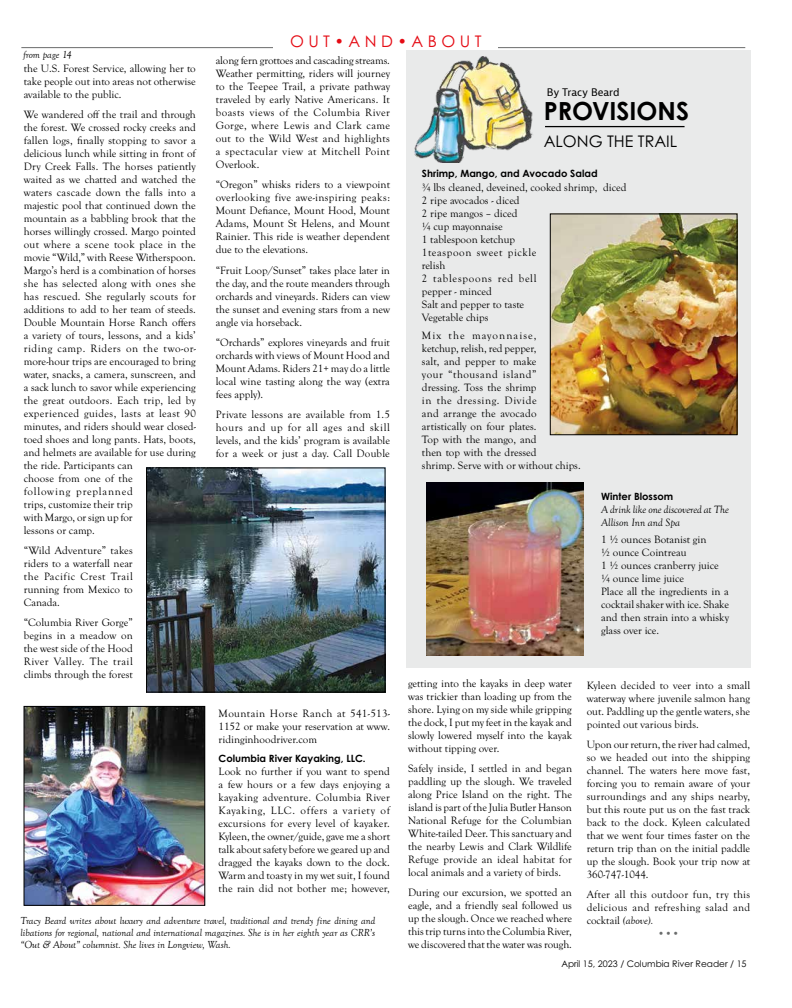
<style>
.page{position:relative;width:792px;height:1008px;background:#fff}
.page>*{position:absolute;margin:0;border:0;box-sizing:border-box;transform-origin:0 0}
.t1{font:700 25px "Century Gothic Pro";color:#000}
.t2{font:16px "Century Gothic Pro";color:#e50b14}
.t3{font:16px "Century Gothic Pro";color:#000}
.t4{font:11px/13px "Goudy Old Sty";color:#000;text-align:justify}
.t5{font:italic 11px/13px "Goudy Old Sty";letter-spacing:-.005em;color:#000}
.t6{font:11px "Goudy Old Sty";color:#6a6c6c}
.t7{font:italic 10.5px/12px "Goudy Old Style T";color:#000;text-align:justify}
.t8{font:10.2px "Bernina Sans";letter-spacing:-.005em;color:#000}
.t9{font:700 10px "Century Gothic Pro";color:#000}
.t10{font:9px "Century Gothic Pro";color:#000}
.s1{font-family:"Goudy Old Style T";font-style:italic}
</style>
<div class="page">
<hr style="left:21px;top:47px;width:724px;height:1px;background:#6a6c6c">
<div style="left:274px;top:35px;width:224px;height:17px;background:#fff"></div>
<div style="left:406px;top:50px;width:344px;height:618px;background:#e9eaea"></div>
<img style="left:414px;top:57px;width:119px;height:105px">
<hr style="left:545px;top:126px;width:140px;height:1px;background:#000">
<img style="left:426px;top:483px;width:158px;height:172px">
<img style="left:552px;top:216px;width:183px;height:217px">
<div style="left:550px;top:214px;width:187px;height:221px;border:1px solid #000"></div>
<img style="left:26px;top:708px;width:177px;height:196px">
<div style="left:24px;top:706px;width:181px;height:200px;border:1px solid #000"></div>
<img style="left:148px;top:470px;width:235px;height:220px">
<div style="left:146px;top:468px;width:239px;height:224px;border:1px solid #000"></div>
<h2 class="t2" style="left:290px;top:32px;width:193px">O U T • A N D • A B O U T</h2>
<p class="t7" style="left:23px;top:49px;width:50px">from page 14</p>
<p class="t4" style="left:24px;top:62px;width:174px">the U.S. Forest Service, allowing her to take people out into areas not otherwise available to the public.</p>
<p class="t4" style="left:24px;top:108px;width:174px;text-align:left">We wandered off the trail and through the forest. We crossed rocky creeks and fallen logs, finally stopping to savor a delicious lunch while sitting in front of Dry Creek Falls. The horses patiently waited as we chatted and watched the waters cascade down the falls into a majestic pool that continued down the mountain as a babbling brook that the horses willingly crossed. Margo pointed out where a scene took place in the movie “Wild,” with Reese Witherspoon.<br>Margo’s herd is a combination of horses she has selected along with ones she has rescued. She regularly scouts for additions to add to her team of steeds.<br>Double Mountain Horse Ranch offers a variety of tours, lessons, and a kids’ riding camp. Riders on the two-or&shy;more-hour trips are encouraged to bring water, snacks, a camera, sunscreen, and a sack lunch to savor while experiencing the great outdoors. Each trip, led by experienced guides, lasts at least 90 minutes, and riders should wear closed&shy;toed shoes and long pants. Hats, boots, and helmets are available for use during the ride. Participants can<br>choose from one of the<br>following preplanned<br>trips, customize their trip<br>with Margo, or sign up for<br>lessons or camp.</p>
<p class="t4" style="left:24px;top:544px;width:111px">“Wild Adventure” takes riders to a waterfall near the Pacific Crest Trail running from Mexico to Canada.</p>
<p class="t4" style="left:24px;top:616px;width:111px">“Columbia River Gorge” begins in a meadow on the west side of the Hood River Valley. The trail climbs through the forest</p>
<p class="t4" style="left:216px;top:54px;width:176px">along fern grottoes and cascading streams.<br>Weather permitting, riders will journey to the Teepee Trail, a private pathway traveled by early Native Americans. It boasts views of the Columbia River Gorge, where Lewis and Clark came out to the Wild West and highlights a spectacular view at Mitchell Point Overlook.</p>
<p class="t4" style="left:216px;top:178px;width:176px">“Oregon” whisks riders to a viewpoint overlooking five awe-inspiring peaks:<br>Mount Defiance, Mount Hood, Mount Adams, Mount St Helens, and Mount Rainier. This ride is weather dependent due to the elevations.</p>
<p class="t4" style="left:216px;top:264px;width:176px">“Fruit Loop/Sunset” takes place later in the day, and the route meanders through orchards and vineyards. Riders can view the sunset and evening stars from a new angle via horseback.</p>
<p class="t4" style="left:216px;top:336px;width:176px">“Orchards” explores vineyards and fruit orchards with views of Mount Hood and Mount Adams. Riders 21+ may do a little local wine tasting along the way (extra fees apply).</p>
<p class="t4" style="left:216px;top:408px;width:176px">Private lessons are available from 1.5 hours and up for all ages and skill levels, and the kids’ program is available for a week or just a day. Call Double</p>
<p class="t4" style="left:219px;top:707px;width:173px">Mountain Horse Ranch at 541-513- 1152 or make your reservation at www. ridinginhoodriver.com</p>
<p class="t9" style="left:219px;top:752px;width:149px">Columbia River Kayaking, LLC.</p>
<p class="t4" style="left:219px;top:765px;width:173px">Look no further if you want to spend a few hours or a few days enjoying a kayaking adventure. Columbia River Kayaking, LLC. offers a variety of excursions for every level of kayaker.<br>Kyleen, the owner/guide, gave me a short talk about safety before we geared up and dragged the kayaks down to the dock.<br>Warm and toasty in my wet suit, I found the rain did not bother me; however,</p>
<p class="t7" style="left:21px;top:915px;width:356px">Tracy Beard writes about luxury and adventure travel, traditional and trendy fine dining and libations for regional, national and international magazines. She is in her eighth year as CRR’s “Out &amp; About” columnist. She lives in Longview, Wash.</p>
<p class="t8" style="left:547px;top:85px;width:74px">By Tracy Beard</p>
<h1 class="t1" style="left:544px;top:95px;width:147px">PROVISIONS</h1>
<h2 class="t3" style="left:544px;top:132px;width:135px">ALONG THE TRAIL</h2>
<p class="t9" style="left:422px;top:168px;width:177px">Shrimp, Mango, and Avocado Salad</p>
<p class="t4" style="left:422px;top:181px;width:206px;text-align:left">¾ lbs cleaned, deveined, cooked shrimp, diced<br>2 ripe avocados - diced<br>2 ripe mangos – diced<br>¼ cup mayonnaise<br>1 tablespoon ketchup<br>1teaspoon sweet pickle<br>relish<br>2 tablespoons red bell<br>pepper - minced<br>Salt and pepper to taste<br>Vegetable chips</p>
<p class="t4" style="left:422px;top:329px;width:160px;text-align:left">Mix the mayonnaise,<br>ketchup, relish, red pepper,<br>salt, and pepper to make<br>your “thousand island”<br>dressing. Toss the shrimp<br>in the dressing. Divide<br>and arrange the avocado artistically on four plates.<br>Top with the mango, and<br>then top with the dressed<br>shrimp. Serve with or without chips.</p>
<p class="t9" style="left:601px;top:490px;width:73px">Winter Blossom</p>
<p class="t5" style="left:601px;top:503px;width:129px">A drink like one discovered at The<br>Allison Inn and Spa</p>
<p class="t4" style="left:601px;top:533px;width:129px;text-align:left">1 ½ ounces Botanist gin<br>½ ounce Cointreau<br>1 ½ ounces cranberry juice ¼ ounce lime juice<br>Place all the ingredients in a cocktail shaker with ice. Shake and then strain into a whisky glass over ice.</p>
<p class="t4" style="left:408px;top:677px;width:165px">getting into the kayaks in deep water was trickier than loading up from the shore. Lying on my side while gripping the dock, I put my feet in the kayak and slowly lowered myself into the kayak without tipping over.</p>
<p class="t4" style="left:408px;top:762px;width:165px">Safely inside, I settled in and began paddling up the slough. We traveled along Price Island on the right. The island is part of the Julia Butler Hanson National Refuge for the Columbian White-tailed Deer. This sanctuary and the nearby Lewis and Clark Wildlife Refuge provide an ideal habitat for local animals and a variety of birds.</p>
<p class="t4" style="left:408px;top:886px;width:165px">During our excursion, we spotted an eagle, and a friendly seal followed us up the slough. Once we reached where this trip turns into the Columbia River, we discovered that the water was rough.</p>
<p class="t4" style="left:587px;top:679px;width:165px">Kyleen decided to veer into a small waterway where juvenile salmon hang out. Paddling up the gentle waters, she pointed out various birds.</p>
<p class="t4" style="left:587px;top:738px;width:165px">Upon our return, the river had calmed, so we headed out into the shipping channel. The waters here move fast, forcing you to remain aware of your surroundings and any ships nearby, but this route put us on the fast track back to the dock. Kyleen calculated that we went four times faster on the return trip than on the initial paddle up the slough. Book your trip now at 360-747-1044.</p>
<p class="t4" style="left:587px;top:888px;width:165px">After all this outdoor fun, try this delicious and refreshing salad and cocktail <span class="s1">(above).</span></p>
<p class="t6" style="left:657px;top:928px;width:24px">•••</p>
<p class="t10" style="left:561px;top:958px;width:187px">April 15, 2023 / Columbia River Reader / 15</p>
</div>
